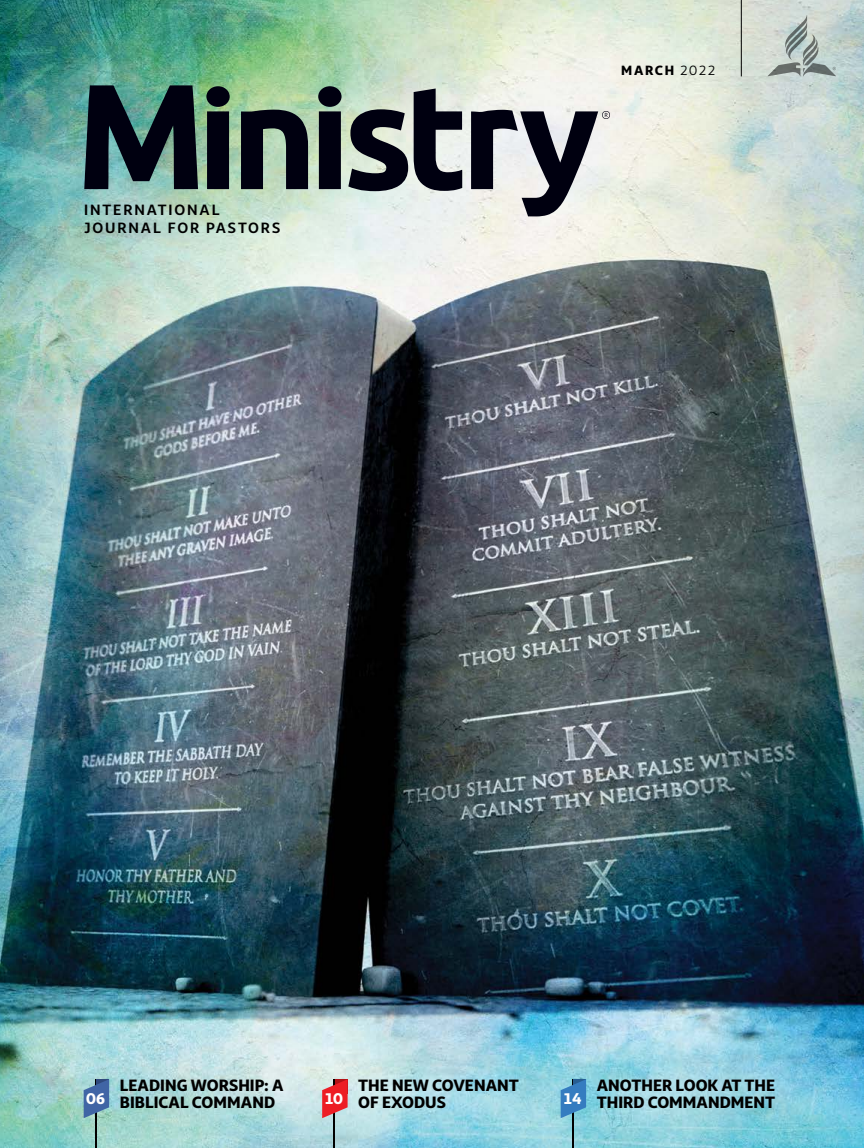
<style>
.page{position:relative;width:864px;height:1148px;background:#fff}
.page>*{position:absolute;margin:0;border:0;box-sizing:border-box;transform-origin:0 0}
.t1{font:900 16.5px/16.5px "Sana Sans Alt";color:#000}
.t2{font:900 15.6px "Sana Sans Alt";color:#fff}
.t3{font:700 15px/18px "Sana Sans Alt";letter-spacing:.125em;color:#000}
.t4{font:900 13.5px "Sana Sans Alt";letter-spacing:.125em;color:#000}
.s1{font-weight:400}
</style>
<div class="page">
<img style="left:0;top:0;width:864px;height:1148px">
<svg style="left:84px;top:85px;width:526px;height:131px;background:#788582"></svg>
<div style="left:320px;top:1067px;width:27px;height:81px;background:#000;opacity:.1"></div>
<svg style="left:322px;top:1079px;width:26px;height:39px"></svg>
<div style="left:82px;top:1067px;width:27px;height:81px;background:#000;opacity:.1"></div>
<svg style="left:84px;top:1079px;width:25px;height:39px"></svg>
<div style="left:559px;top:1067px;width:27px;height:81px;background:#000;opacity:.1"></div>
<svg style="left:561px;top:1079px;width:25px;height:39px"></svg>
<svg style="left:768px;top:15px;width:68px;height:61px;background:#b3beb9"></svg>
<hr style="left:741px;top:0;width:1px;height:76px;background:#000">
<p class="t3" style="left:84px;top:201px;width:198px">INTERNATIONAL<br>JOURNAL FOR PASTORS</p>
<p class="t4" style="left:621px;top:62px;width:96px">MARCH <span class="s1">2022</span></p>
<p class="t1" style="left:120px;top:1077px;width:165px">LEADING WORSHIP: A<br>BIBLICAL COMMAND</p>
<p class="t1" style="left:358px;top:1077px;width:162px">THE NEW COVENANT</p>
<p class="t2" style="left:86px;top:1088px;width:20px">06</p>
<p class="t1" style="left:358px;top:1093px;width:89px">OF EXODUS</p>
<p class="t2" style="left:325px;top:1088px;width:20px">10</p>
<p class="t2" style="left:564px;top:1088px;width:19px">14</p>
<p class="t1" style="left:597px;top:1077px;width:180px">ANOTHER LOOK AT THE<br>THIRD COMMANDMENT</p>
</div>
